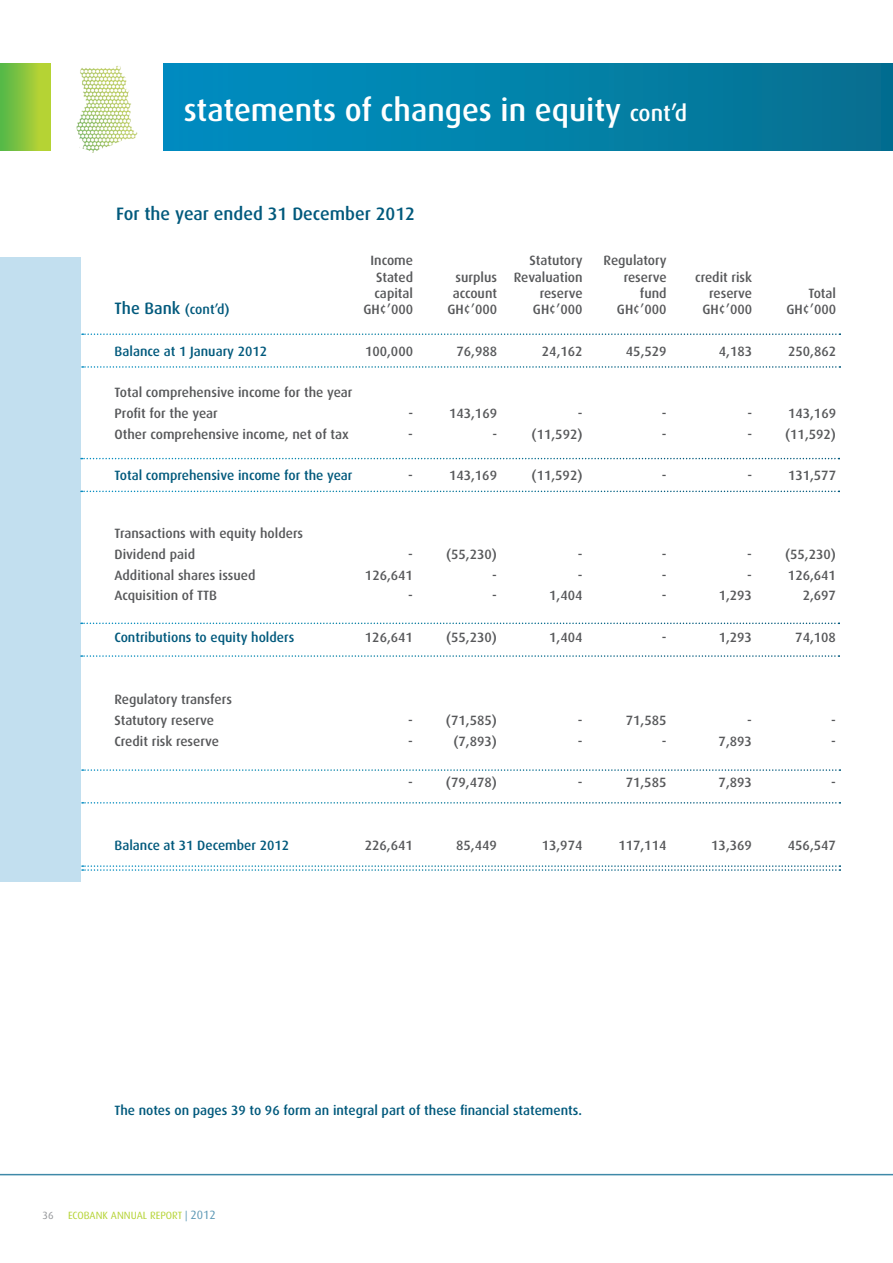
<style>
.page{position:relative;width:893px;height:1263px;background:#fff}
.page>*{position:absolute;margin:0;border:0;box-sizing:border-box;transform-origin:0 0}
.t1{font:500 31.5px "Dax";color:#fff}
.t2{font:500 18px "Dax";color:#00597c}
.t3{font:500 13.5px/20.7px "Dax";color:#57585a}
.t4{font:500 13.5px "Dax";color:#00597c}
.t5{font:10.5px "Dax";color:#b5d334}
.t6{font:10.5px "Dax";color:#939598}
.s1{font-size:22.5px}
.s2{font-size:16.5px}
.s3{color:#5c98b5}
.s4{font-size:12px;color:#5c98b5}
</style>
<div class="page">
<hr style="left:0;top:1174px;width:893px;height:1px;background:#3f89a8">
<div style="left:0;top:63px;width:51px;height:88px;background:linear-gradient(to right,#54b749,#c7d731)"></div>
<div style="left:163px;top:63px;width:730px;height:88px;background:linear-gradient(to right,#0090c3,#067190)"></div>
<svg style="left:82px;top:366px;width:758px;height:2px"></svg>
<svg style="left:81px;top:491px;width:758px;height:1px"></svg>
<svg style="left:81px;top:655px;width:758px;height:2px"></svg>
<svg style="left:82px;top:802px;width:758px;height:1px"></svg>
<svg style="left:82px;top:333px;width:758px;height:2px"></svg>
<svg style="left:81px;top:458px;width:758px;height:1px"></svg>
<svg style="left:81px;top:622px;width:758px;height:2px"></svg>
<svg style="left:82px;top:769px;width:758px;height:2px"></svg>
<div style="left:0;top:257px;width:80px;height:625px;background:#c2dfef"></div>
<svg style="left:82px;top:865px;width:758px;height:6px"></svg>
<img style="left:76px;top:65px;width:62px;height:87px">
<h1 class="t1" style="left:184px;top:93px;width:505px">statements of changes in equity <span class="s1">cont’d</span></h1>
<h2 class="t2" style="left:116px;top:203px;width:300px">For the year ended 31 December 2012</h2>
<p class="t3" style="left:370px;top:250px;width:44px">Income</p>
<p class="t3" style="left:530px;top:250px;width:55px">Statutory</p>
<p class="t3" style="left:604px;top:250px;width:65px">Regulatory</p>
<p class="t3" style="left:376px;top:267px;width:39px">Stated</p>
<p class="t3" style="left:456px;top:267px;width:128px">surplus Revaluation</p>
<p class="t3" style="left:624px;top:267px;width:44px">reserve</p>
<p class="t3" style="left:695px;top:267px;width:59px">credit risk</p>
<p class="t3" style="left:374px;top:283px;width:40px">capital</p>
<p class="t3" style="left:453px;top:283px;width:46px">account</p>
<p class="t3" style="left:540px;top:283px;width:44px">reserve</p>
<p class="t3" style="left:640px;top:283px;width:28px">fund</p>
<p class="t3" style="left:709px;top:283px;width:44px">reserve</p>
<p class="t3" style="left:808px;top:283px;width:29px">Total</p>
<p class="t4" style="left:115px;top:302px;width:117px"><span class="s2">The Bank</span> (cont’d)</p>
<p class="t3" style="left:363px;top:299px;width:51px">GH¢’000</p>
<p class="t3" style="left:447px;top:299px;width:51px">GH¢’000</p>
<p class="t3" style="left:533px;top:299px;width:51px">GH¢’000</p>
<p class="t3" style="left:617px;top:299px;width:51px">GH¢’000</p>
<p class="t3" style="left:702px;top:299px;width:51px">GH¢’000</p>
<p class="t3" style="left:786px;top:299px;width:51px">GH¢’000</p>
<p class="t4" style="left:115px;top:343px;width:154px">Balance at 1 January 2012</p>
<p class="t3" style="left:365px;top:341px;width:50px">100,000</p>
<p class="t3" style="left:456px;top:341px;width:42px">76,988</p>
<p class="t3" style="left:542px;top:341px;width:42px">24,162</p>
<p class="t3" style="left:626px;top:341px;width:42px">45,529</p>
<p class="t3" style="left:719px;top:341px;width:35px">4,183</p>
<p class="t3" style="left:788px;top:341px;width:50px">250,862</p>
<p class="t3" style="left:115px;top:382px;width:239px">Total comprehensive income for the year<br>Profit for the year</p>
<p class="t3" style="left:408px;top:403px;width:6px">-</p>
<p class="t3" style="left:449px;top:403px;width:50px">143,169</p>
<p class="t3" style="left:578px;top:403px;width:6px">-</p>
<p class="t3" style="left:662px;top:403px;width:6px">-</p>
<p class="t3" style="left:747px;top:403px;width:6px">-</p>
<p class="t3" style="left:788px;top:403px;width:50px">143,169</p>
<p class="t3" style="left:115px;top:424px;width:236px">Other comprehensive income, net of tax</p>
<p class="t3" style="left:408px;top:424px;width:6px">-</p>
<p class="t3" style="left:492px;top:424px;width:6px">-</p>
<p class="t3" style="left:532px;top:424px;width:52px">(11,592)</p>
<p class="t3" style="left:662px;top:424px;width:6px">-</p>
<p class="t3" style="left:747px;top:424px;width:6px">-</p>
<p class="t3" style="left:785px;top:424px;width:52px">(11,592)</p>
<p class="t4" style="left:115px;top:468px;width:239px">Total comprehensive income for the year</p>
<p class="t3" style="left:408px;top:465px;width:6px">-</p>
<p class="t3" style="left:449px;top:465px;width:50px">143,169</p>
<p class="t3" style="left:532px;top:465px;width:52px">(11,592)</p>
<p class="t3" style="left:662px;top:465px;width:6px">-</p>
<p class="t3" style="left:747px;top:465px;width:6px">-</p>
<p class="t3" style="left:788px;top:465px;width:50px">131,577</p>
<p class="t3" style="left:114px;top:523px;width:190px">Transactions with equity holders<br>Dividend paid</p>
<p class="t3" style="left:408px;top:544px;width:6px">-</p>
<p class="t3" style="left:446px;top:544px;width:52px">(55,230)</p>
<p class="t3" style="left:578px;top:544px;width:6px">-</p>
<p class="t3" style="left:662px;top:544px;width:6px">-</p>
<p class="t3" style="left:747px;top:544px;width:6px">-</p>
<p class="t3" style="left:785px;top:544px;width:52px">(55,230)</p>
<p class="t3" style="left:114px;top:565px;width:143px">Additional shares issued</p>
<p class="t3" style="left:365px;top:565px;width:50px">126,641</p>
<p class="t3" style="left:492px;top:565px;width:6px">-</p>
<p class="t3" style="left:578px;top:565px;width:6px">-</p>
<p class="t3" style="left:662px;top:565px;width:6px">-</p>
<p class="t3" style="left:747px;top:565px;width:6px">-</p>
<p class="t3" style="left:788px;top:565px;width:50px">126,641</p>
<p class="t3" style="left:114px;top:585px;width:104px">Acquisition of TTB</p>
<p class="t3" style="left:408px;top:585px;width:6px">-</p>
<p class="t3" style="left:492px;top:585px;width:6px">-</p>
<p class="t3" style="left:549px;top:585px;width:35px">1,404</p>
<p class="t3" style="left:662px;top:585px;width:6px">-</p>
<p class="t3" style="left:719px;top:585px;width:35px">1,293</p>
<p class="t3" style="left:803px;top:585px;width:35px">2,697</p>
<p class="t4" style="left:114px;top:630px;width:181px">Contributions to equity holders</p>
<p class="t3" style="left:365px;top:627px;width:50px">126,641</p>
<p class="t3" style="left:446px;top:627px;width:52px">(55,230)</p>
<p class="t3" style="left:549px;top:627px;width:35px">1,404</p>
<p class="t3" style="left:662px;top:627px;width:6px">-</p>
<p class="t3" style="left:719px;top:627px;width:35px">1,293</p>
<p class="t3" style="left:795px;top:627px;width:42px">74,108</p>
<p class="t3" style="left:114px;top:689px;width:119px">Regulatory transfers<br>Statutory reserve</p>
<p class="t3" style="left:408px;top:710px;width:6px">-</p>
<p class="t3" style="left:446px;top:710px;width:52px">(71,585)</p>
<p class="t3" style="left:578px;top:710px;width:6px">-</p>
<p class="t3" style="left:626px;top:710px;width:42px">71,585</p>
<p class="t3" style="left:747px;top:710px;width:6px">-</p>
<p class="t3" style="left:831px;top:710px;width:6px">-</p>
<p class="t3" style="left:114px;top:731px;width:106px">Credit risk reserve</p>
<p class="t3" style="left:408px;top:731px;width:6px">-</p>
<p class="t3" style="left:453px;top:731px;width:45px">(7,893)</p>
<p class="t3" style="left:578px;top:731px;width:6px">-</p>
<p class="t3" style="left:662px;top:731px;width:6px">-</p>
<p class="t3" style="left:719px;top:731px;width:35px">7,893</p>
<p class="t3" style="left:831px;top:731px;width:6px">-</p>
<p class="t3" style="left:408px;top:772px;width:6px">-</p>
<p class="t3" style="left:446px;top:772px;width:52px">(79,478)</p>
<p class="t3" style="left:578px;top:772px;width:6px">-</p>
<p class="t3" style="left:626px;top:772px;width:42px">71,585</p>
<p class="t3" style="left:719px;top:772px;width:35px">7,893</p>
<p class="t3" style="left:831px;top:772px;width:6px">-</p>
<p class="t4" style="left:114px;top:837px;width:176px">Balance at 31 December 2012</p>
<p class="t3" style="left:365px;top:834px;width:50px">226,641</p>
<p class="t3" style="left:456px;top:834px;width:42px">85,449</p>
<p class="t3" style="left:542px;top:834px;width:42px">13,974</p>
<p class="t3" style="left:618px;top:834px;width:50px">117,114</p>
<p class="t3" style="left:711px;top:834px;width:42px">13,369</p>
<p class="t3" style="left:788px;top:834px;width:50px">456,547</p>
<p class="t4" style="left:114px;top:1103px;width:469px">The notes on pages 39 to 96 form an integral part of these financial statements.</p>
<p class="t6" style="left:43px;top:1209px;width:13px">36</p>
<p class="t5" style="left:68px;top:1209px;width:149px">ECOBANK ANNUAL REPORT <span class="s3">|</span> <span class="s4">2012</span></p>
</div>
